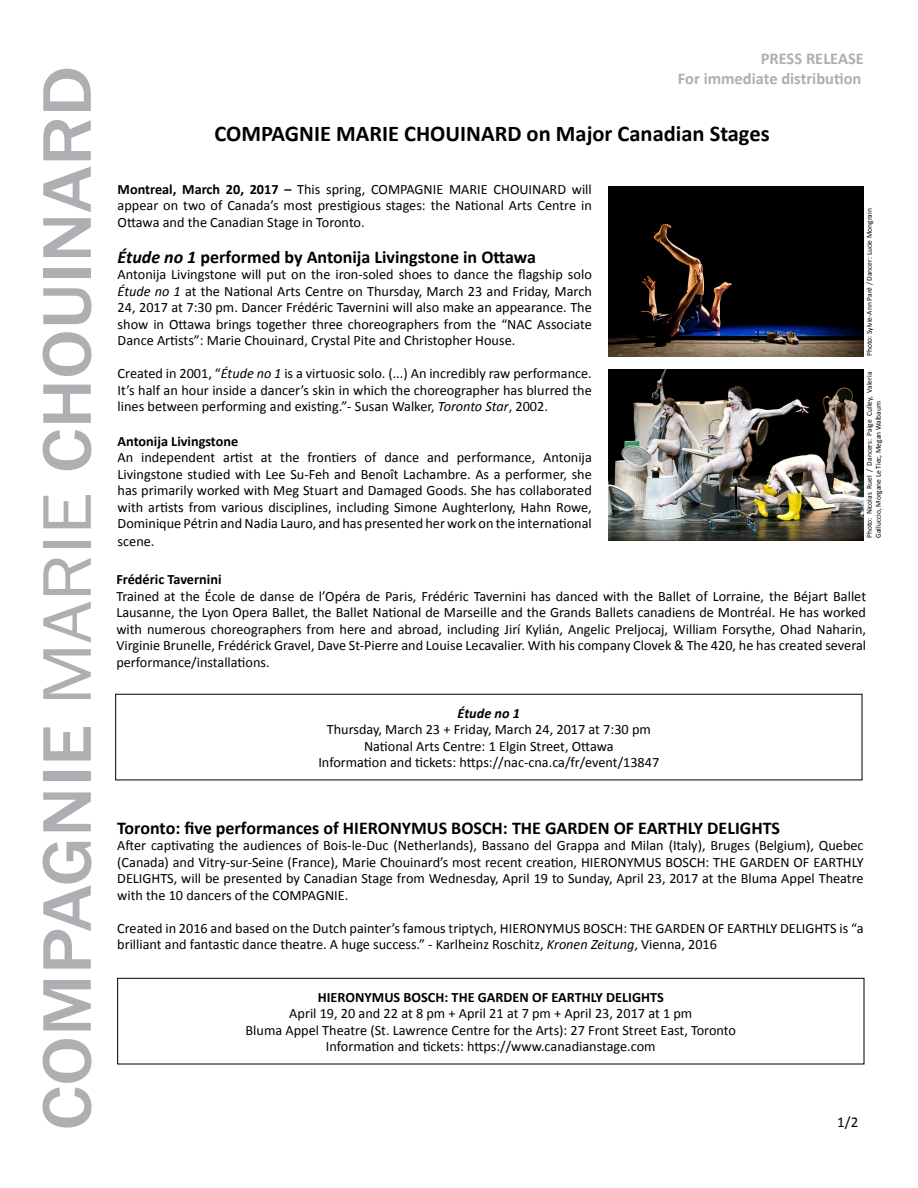
<style>
.page{position:relative;width:918px;height:1188px;background:#fff}
.page>*{position:absolute;margin:0;border:0;box-sizing:border-box;transform-origin:0 0}
.t1{font:500 71.25px "Franklin Gothic";color:#adafb2;scale:1.08 1}
.t2{font:700 22.5px "Calibri";color:#000}
.t3{font:700 18px "Calibri";color:#000}
.t4{font:700 16.5px/19.8px "Calibri";color:#adafb2;text-align:right}
.t5{font:15px "Calibri";color:#000}
.t6{font:14.25px/16.5px "Calibri";color:#000;text-align:justify}
.t7{font:700 14.25px "Calibri";color:#000}
.t8{font:italic 700 14.25px "Calibri";color:#000}
.t9{font:7.5px/9px "Calibri";color:#000}
.s1{font-weight:400}
.s2{font-weight:700}
.s3{font-style:italic}
</style>
<div class="page">
<div style="left:117px;top:978px;width:747px;height:86px;border:1px solid #000"></div>
<img style="left:608px;top:186px;width:256px;height:170px">
<img style="left:608px;top:370px;width:256px;height:170px">
<h1 class="t1" style="left:23px;top:1131px;width:987px;rotate:-90deg">COMPAGNIE <span class="s1">MARIE</span> CHOUINARD</h1>
<p class="t4" style="left:678px;top:49px;width:188px">PRESS RELEASE<br>For immediate distribution</p>
<h2 class="t2" style="left:215px;top:119px;width:557px">COMPAGNIE MARIE CHOUINARD on Major Canadian Stages</h2>
<p class="t6" style="left:118px;top:181px;width:476px"><span class="s2">Montreal, March 20, 2017 –</span> This spring, COMPAGNIE MARIE CHOUINARD will appear on two of Canada’s most prestigious stages: the National Arts Centre in Ottawa and the Canadian Stage in Toronto.</p>
<p class="t3" style="left:118px;top:245px;width:420px"><span class="s3">Étude no 1</span> performed by Antonija Livingstone in Ottawa</p>
<p class="t6" style="left:118px;top:266px;width:476px">Antonija Livingstone will put on the iron-soled shoes to dance the flagship solo <span class="s3">Étude no 1</span> at the National Arts Centre on Thursday, March 23 and Friday, March 24, 2017 at 7:30 pm. Dancer Frédéric Tavernini will also make an appearance. The show in Ottawa brings together three choreographers from the “NAC Associate Dance Artists”: Marie Chouinard, Crystal Pite and Christopher House.</p>
<p class="t6" style="left:118px;top:365px;width:476px">Created in 2001, “<span class="s3">Étude no 1</span> is a virtuosic solo. (...) An incredibly raw performance.<br>It’s half an hour inside a dancer’s skin in which the choreographer has blurred the lines between performing and existing.”- Susan Walker, <span class="s3">Toronto Star</span>, 2002.</p>
<p class="t7" style="left:118px;top:432px;width:122px">Antonija Livingstone</p>
<p class="t6" style="left:118px;top:450px;width:476px">An independent artist at the frontiers of dance and performance, Antonija Livingstone studied with Lee Su-Feh and Benoît Lachambre. As a performer, she has primarily worked with Meg Stuart and Damaged Goods. She has collaborated with artists from various disciplines, including Simone Aughterlony, Hahn Rowe, Dominique Pétrin and Nadia Lauro, and has presented her work on the international</p>
<p class="t6" style="left:118px;top:534px;width:38px">scene.</p>
<p class="t9" style="left:865px;top:356px;width:149px;rotate:-90deg">Photo: Sylvie-Ann Paré / Dancer: Lucie Mongrain</p>
<p class="t9" style="left:865px;top:538px;width:167px;rotate:-90deg">Photo: Nicolas Ruel / Dancers: Paige Culley, Valeria<br>Galluccio, Morgane Le Tiec, Megan Walbaum</p>
<p class="t7" style="left:116px;top:571px;width:107px">Frédéric Tavernini</p>
<p class="t6" style="left:116px;top:588px;width:751px">Trained at the École de danse de l’Opéra de Paris, Frédéric Tavernini has danced with the Ballet of Lorraine, the Béjart Ballet Lausanne, the Lyon Opera Ballet, the Ballet National de Marseille and the Grands Ballets canadiens de Montréal. He has worked with numerous choreographers from here and abroad, including Jirí Kylián, Angelic Preljocaj, William Forsythe, Ohad Naharin, Virginie Brunelle, Frédérick Gravel, Dave St-Pierre and Louise Lecavalier. With his company Clovek &amp; The 420, he has created several performance/installations.</p>
<p class="t8" style="left:458px;top:704px;width:64px">Étude no 1</p>
<p class="t6" style="left:318px;top:721px;width:342px;text-align:center">Thursday, March 23 + Friday, March 24, 2017 at 7:30 pm<br>National Arts Centre: 1 Elgin Street, Ottawa<br>Information and tickets: https://nac-cna.ca/fr/event/13847</p>
<p class="t3" style="left:117px;top:817px;width:664px">Toronto: five performances of HIERONYMUS BOSCH: THE GARDEN OF EARTHLY DELIGHTS</p>
<p class="t6" style="left:117px;top:838px;width:748px">After captivating the audiences of Bois-le-Duc (Netherlands), Bassano del Grappa and Milan (Italy), Bruges (Belgium), Quebec (Canada) and Vitry-sur-Seine (France), Marie Chouinard’s most recent creation, HIERONYMUS BOSCH: THE GARDEN OF EARTHLY DELIGHTS, will be presented by Canadian Stage from Wednesday, April 19 to Sunday, April 23, 2017 at the Bluma Appel Theatre with the 10 dancers of the COMPAGNIE.</p>
<p class="t6" style="left:117px;top:920px;width:748px">Created in 2016 and based on the Dutch painter’s famous triptych, HIERONYMUS BOSCH: THE GARDEN OF EARTHLY DELIGHTS is “a brilliant and fantastic dance theatre. A huge success.” - Karlheinz Roschitz, <span class="s3">Kronen Zeitung</span>, Vienna, 2016</p>
<p class="t7" style="left:318px;top:988px;width:347px">HIERONYMUS BOSCH: THE GARDEN OF EARTHLY DELIGHTS</p>
<p class="t6" style="left:246px;top:1006px;width:492px;text-align:center">April 19, 20 and 22 at 8 pm + April 21 at 7 pm + April 23, 2017 at 1 pm<br>Bluma Appel Theatre (St. Lawrence Centre for the Arts): 27 Front Street East, Toronto<br>Information and tickets: https://www.canadianstage.com</p>
<p class="t5" style="left:837px;top:1113px;width:22px">1/2</p>
</div>
